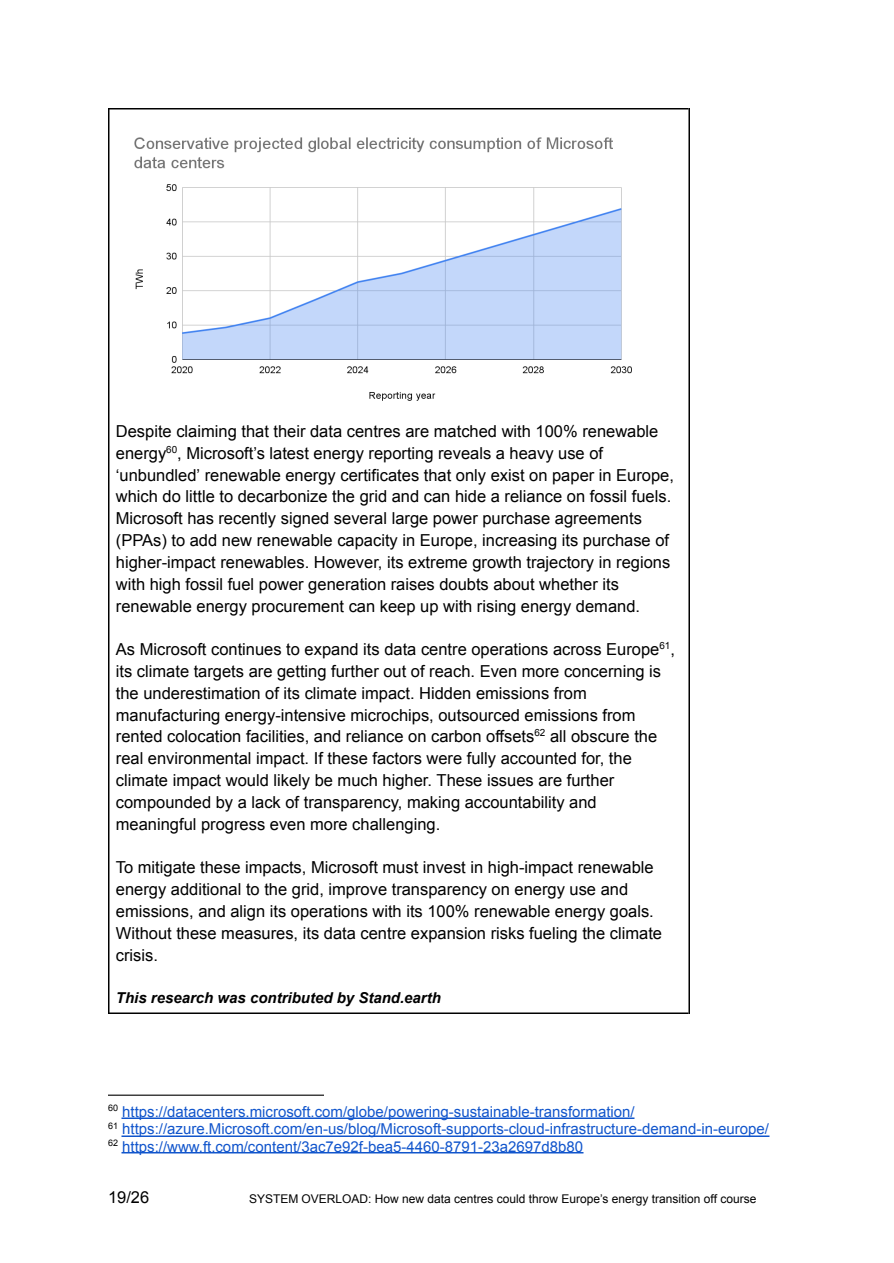
<style>
.page{position:relative;width:894px;height:1263px;background:#fff}
.page>*{position:absolute;margin:0;border:0;box-sizing:border-box;transform-origin:0 0}
.t1{font:16.5px/21.8px "Arial";color:#000}
.t2{font:15px "Arial";color:#15c}
.t3{font:italic 700 15px "Arial";color:#000}
.t4{font:12px "Arial";color:#000}
</style>
<div class="page">
<hr style="left:108px;top:1095px;width:216px;height:1px;background:#000">
<hr style="left:122px;top:1152px;width:461px;height:1px;background:#15c">
<hr style="left:122px;top:1135px;width:648px;height:2px;background:#15c">
<hr style="left:122px;top:1117px;width:512px;height:2px;background:#15c">
<hr style="left:108px;top:108px;width:2px;height:906px;background:#000">
<hr style="left:689px;top:108px;width:1px;height:906px;background:#000">
<hr style="left:108px;top:108px;width:580px;height:2px;background:#000">
<hr style="left:108px;top:1013px;width:580px;height:1px;background:#000">
<img style="left:134px;top:137px;width:498px;height:264px">
<p class="t1" style="left:116px;top:420px;width:560px">Despite claiming that their data centres are matched with 100% renewable energy<sup>60</sup>, Microsoft’s latest energy reporting reveals a heavy use of ‘unbundled’ renewable energy certificates that only exist on paper in Europe, which do little to decarbonize the grid and can hide a reliance on fossil fuels.<br>Microsoft has recently signed several large power purchase agreements (PPAs) to add new renewable capacity in Europe, increasing its purchase of higher-impact renewables. However, its extreme growth trajectory in regions with high fossil fuel power generation raises doubts about whether its renewable energy procurement can keep up with rising energy demand.</p>
<p class="t1" style="left:116px;top:639px;width:561px">As Microsoft continues to expand its data centre operations across Europe<sup>61</sup>, its climate targets are getting further out of reach. Even more concerning is the underestimation of its climate impact. Hidden emissions from manufacturing energy-intensive microchips, outsourced emissions from rented colocation facilities, and reliance on carbon offsets<sup>62</sup> all obscure the real environmental impact. If these factors were fully accounted for, the climate impact would likely be much higher. These issues are further compounded by a lack of transparency, making accountability and meaningful progress even more challenging.</p>
<p class="t1" style="left:116px;top:857px;width:548px">To mitigate these impacts, Microsoft must invest in high-impact renewable energy additional to the grid, improve transparency on energy use and emissions, and align its operations with its 100% renewable energy goals.<br>Without these measures, its data centre expansion risks fueling the climate crisis.</p>
<p class="t3" style="left:116px;top:989px;width:326px">This research was contributed by Stand.earth</p>
<p class="t2" style="left:108px;top:1104px;width:528px"><sup>60</sup> https://datacenters.microsoft.com/globe/powering-sustainable-transformation/</p>
<p class="t2" style="left:108px;top:1121px;width:662px"><sup>61</sup> https://azure.Microsoft.com/en-us/blog/Microsoft-supports-cloud-infrastructure-demand-in-europe/</p>
<p class="t2" style="left:108px;top:1138px;width:477px"><sup>62</sup> https://www.ft.com/content/3ac7e92f-bea5-4460-8791-23a2697d8b80</p>
<p class="t1" style="left:108px;top:1186px;width:43px">19/26</p>
<p class="t4" style="left:249px;top:1192px;width:509px">SYSTEM OVERLOAD: How new data centres could throw Europe’s energy transition off course</p>
</div>
